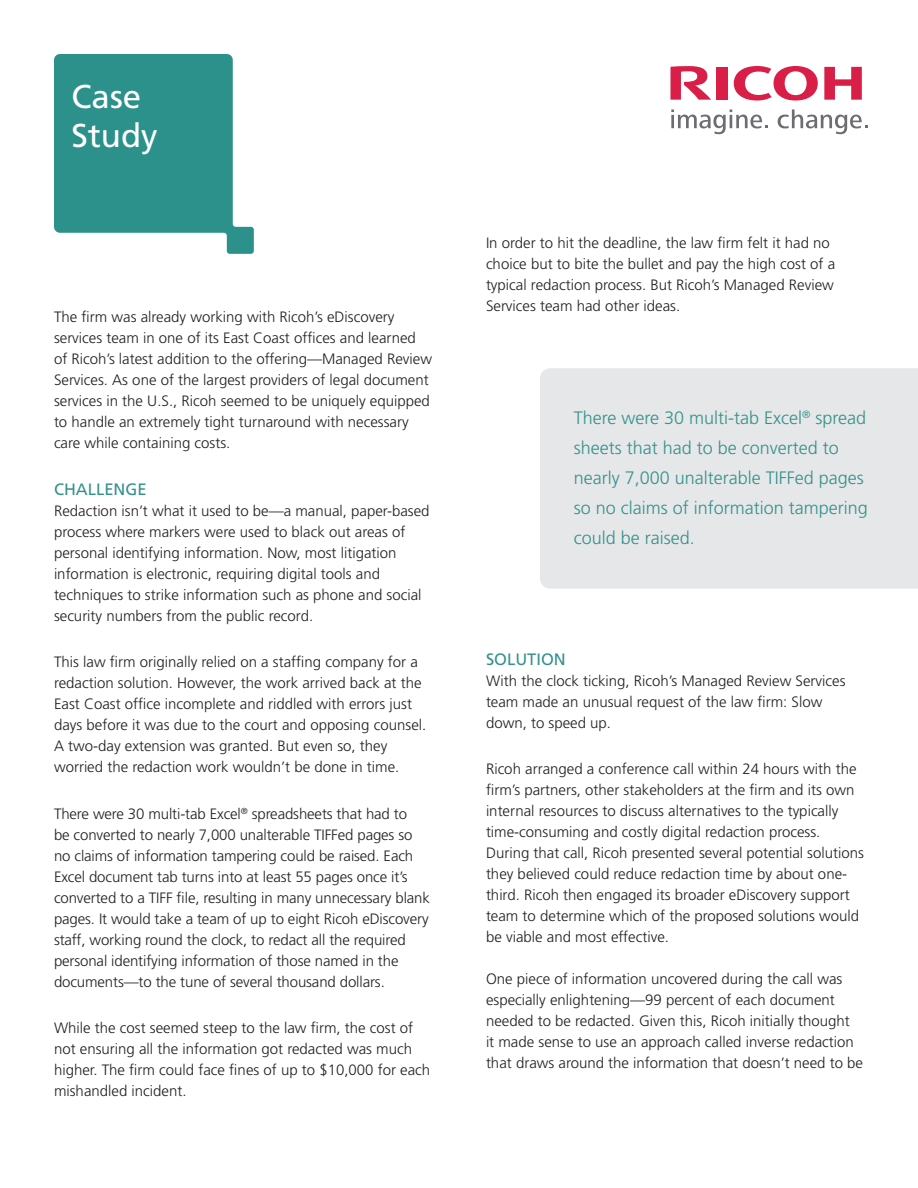
<style>
.page{position:relative;width:918px;height:1188px;background:#fff}
.page>*{position:absolute;margin:0;border:0;box-sizing:border-box;transform-origin:0 0}
.t1{font:33px/39.6px "Frutiger";color:#fff}
.t2{font:300 18px/30px "Frutiger";color:#34918c}
.t3{font:16.5px "Frutiger";color:#34918c}
.t4{font:300 15px/21px "Frutiger";color:#231f20}
</style>
<div class="page">
<svg style="left:54px;top:54px;width:200px;height:200px"></svg>
<svg style="left:734px;top:66px;width:84px;height:35px"></svg>
<svg style="left:824px;top:67px;width:38px;height:33px"></svg>
<div style="left:716px;top:67px;width:11px;height:33px;background:#d91e47"></div>
<svg style="left:670px;top:66px;width:41px;height:34px"></svg>
<svg style="left:671px;top:109px;width:97px;height:26px"></svg>
<svg style="left:778px;top:109px;width:90px;height:26px"></svg>
<div style="left:540px;top:368px;width:378px;height:221px;background:#e6e7e9"></div>
<p class="t1" style="left:72px;top:77px;width:88px">Case<br>Study</p>
<p class="t4" style="left:54px;top:307px;width:380px">The firm was already working with Ricoh’s eDiscovery services team in one of its East Coast offices and learned of Ricoh’s latest addition to the offering—Managed Review Services. As one of the largest providers of legal document services in the U.S., Ricoh seemed to be uniquely equipped to handle an extremely tight turnaround with necessary care while containing costs.</p>
<p class="t3" style="left:54px;top:479px;width:94px">CHALLENGE</p>
<p class="t4" style="left:54px;top:500px;width:377px">Redaction isn’t what it used to be—a manual, paper-based process where markers were used to black out areas of personal identifying information. Now, most litigation information is electronic, requiring digital tools and techniques to strike information such as phone and social security numbers from the public record.</p>
<p class="t4" style="left:54px;top:652px;width:374px">This law firm originally relied on a staffing company for a redaction solution. However, the work arrived back at the East Coast office incomplete and riddled with errors just days before it was due to the court and opposing counsel.<br>A two-day extension was granted. But even so, they worried the redaction work wouldn’t be done in time.</p>
<p class="t4" style="left:54px;top:803px;width:378px">There were 30 multi-tab Excel<sup>®</sup> spreadsheets that had to<br>be converted to nearly 7,000 unalterable TIFFed pages so no claims of information tampering could be raised. Each Excel document tab turns into at least 55 pages once it’s converted to a TIFF file, resulting in many unnecessary blank pages. It would take a team of up to eight Ricoh eDiscovery staff, working round the clock, to redact all the required personal identifying information of those named in the documents—to the tune of several thousand dollars.</p>
<p class="t4" style="left:54px;top:1018px;width:378px">While the cost seemed steep to the law firm, the cost of not ensuring all the information got redacted was much higher. The firm could face fines of up to $10,000 for each mishandled incident.</p>
<p class="t4" style="left:486px;top:232px;width:351px">In order to hit the deadline, the law firm felt it had no choice but to bite the bullet and pay the high cost of a typical redaction process. But Ricoh’s Managed Review Services team had other ideas.</p>
<p class="t2" style="left:574px;top:403px;width:296px">There were 30 multi-tab Excel<sup>®</sup> spread sheets that had to be converted to nearly 7,000 unalterable TIFFed pages so no claims of information tampering could be raised.</p>
<p class="t3" style="left:486px;top:649px;width:81px">SOLUTION</p>
<p class="t4" style="left:486px;top:670px;width:361px">With the clock ticking, Ricoh’s Managed Review Services team made an unusual request of the law firm: Slow down, to speed up.</p>
<p class="t4" style="left:486px;top:759px;width:380px">Ricoh arranged a conference call within 24 hours with the firm’s partners, other stakeholders at the firm and its own internal resources to discuss alternatives to the typically time-consuming and costly digital redaction process.<br>During that call, Ricoh presented several potential solutions they believed could reduce redaction time by about one&shy;third. Ricoh then engaged its broader eDiscovery support team to determine which of the proposed solutions would be viable and most effective.</p>
<p class="t4" style="left:486px;top:969px;width:379px">One piece of information uncovered during the call was especially enlightening—99 percent of each document needed to be redacted. Given this, Ricoh initially thought<br>it made sense to use an approach called inverse redaction that draws around the information that doesn’t need to be</p>
</div>
